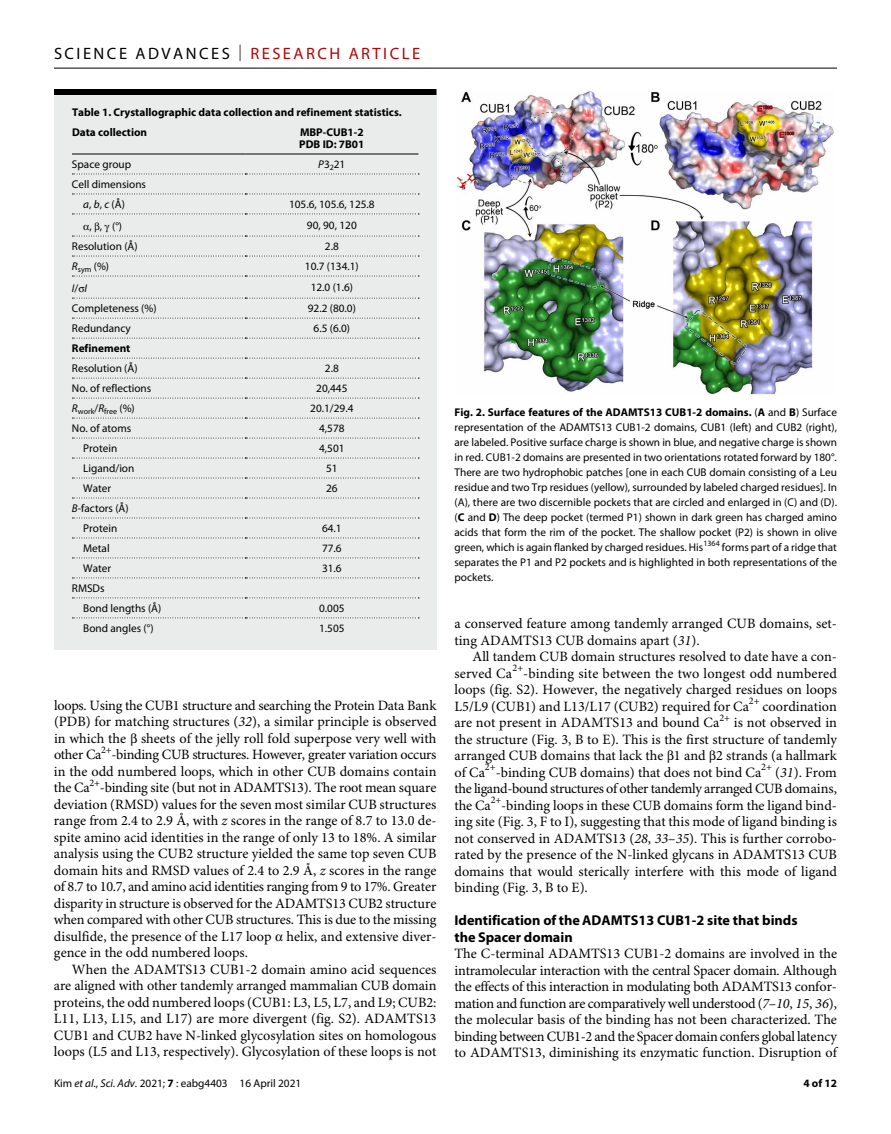
<style>
.page{position:relative;width:891px;height:1134px;background:#fff}
.page>*{position:absolute;margin:0;border:0;box-sizing:border-box;transform-origin:0 0}
.t1{font:16.5px "Myriad Pro";letter-spacing:.15em;color:#000}
.t2{font:14.25px/16.5px "Minion Pro";color:#000;text-align:justify}
.t3{font:700 14.25px/16.5px "Myriad Pro";color:#000}
.t4{font:11.25px/15px "Myriad Pro";color:#000}
.t5{font:700 11.25px/20px "Myriad Pro";color:#000}
.t6{font:italic 11.25px "Myriad Pro";color:#000}
.t7{font:7.95px "Myriad Pro";color:#000}
.s1{font-weight:300}
.s2{color:#b10508}
.s3{font-style:italic}
.s4{font-style:normal}
.s5{font-weight:700}
</style>
<div class="page">
<hr style="left:54px;top:68px;width:783px;height:1px;background:#000">
<div style="left:54px;top:90px;width:382px;height:560px;background:#eaebeb"></div>
<div style="left:54px;top:89px;width:382px;height:6px;background:#000"></div>
<hr style="left:72px;top:154px;width:173px;height:1px;background:#000">
<hr style="left:245px;top:154px;width:173px;height:1px;background:#000">
<svg style="left:72px;top:174px;width:347px;height:1px"></svg>
<svg style="left:72px;top:194px;width:347px;height:1px"></svg>
<svg style="left:72px;top:214px;width:347px;height:1px"></svg>
<svg style="left:72px;top:256px;width:347px;height:1px"></svg>
<svg style="left:72px;top:276px;width:347px;height:1px"></svg>
<svg style="left:72px;top:298px;width:347px;height:1px"></svg>
<svg style="left:72px;top:318px;width:347px;height:1px"></svg>
<svg style="left:72px;top:338px;width:347px;height:1px"></svg>
<svg style="left:72px;top:358px;width:347px;height:1px"></svg>
<svg style="left:72px;top:378px;width:347px;height:1px"></svg>
<svg style="left:72px;top:398px;width:347px;height:1px"></svg>
<svg style="left:72px;top:418px;width:347px;height:1px"></svg>
<svg style="left:72px;top:438px;width:347px;height:1px"></svg>
<svg style="left:72px;top:458px;width:347px;height:1px"></svg>
<svg style="left:72px;top:478px;width:347px;height:1px"></svg>
<svg style="left:72px;top:498px;width:347px;height:1px"></svg>
<svg style="left:72px;top:518px;width:347px;height:1px"></svg>
<svg style="left:72px;top:538px;width:347px;height:1px"></svg>
<svg style="left:72px;top:558px;width:347px;height:1px"></svg>
<svg style="left:72px;top:578px;width:347px;height:1px"></svg>
<svg style="left:72px;top:598px;width:347px;height:1px"></svg>
<svg style="left:72px;top:618px;width:347px;height:1px"></svg>
<img style="left:457px;top:91px;width:377px;height:303px">
<svg style="left:72px;top:235px;width:347px;height:2px"></svg>
<p class="t1" style="left:54px;top:40px;width:368px">SCIENCE ADVANCES <span class="s1">|</span> <span class="s2">RESEARCH ARTICLE</span></p>
<p class="t5" style="left:72px;top:101px;width:331px">Table 1. Crystallographic data collection and refinement statistics.<br>Data collection</p>
<p class="t5" style="left:299px;top:125px;width:67px;line-height:12px">MBP-CUB1-2<br>PDB ID: 7B01</p>
<p class="t4" style="left:72px;top:157px;width:61px">Space group</p>
<p class="t4" style="left:318px;top:157px;width:29px"><span class="s3">P</span>3<sub>2</sub>21</p>
<p class="t4" style="left:83px;top:174px;width:64px;line-height:20px;text-indent:-11px">Cell dimensions <span class="s3">a</span>, <span class="s3">b</span>, <span class="s3">c</span> (Å)</p>
<p class="t4" style="left:289px;top:197px;width:87px">105.6, 105.6, 125.8</p>
<p class="t4" style="left:90px;top:219px;width:34px">, , (°)</p>
<p class="t4" style="left:307px;top:218px;width:51px">90, 90, 120</p>
<p class="t4" style="left:72px;top:239px;width:67px">Resolution (Å)</p>
<p class="t4" style="left:325px;top:239px;width:15px">2.8</p>
<p class="t7" style="left:72px;top:263px;width:39px"><sup>R</sup>sym <sup>(%)</sup></p>
<p class="t4" style="left:305px;top:259px;width:55px">10.7 (134.1)</p>
<p class="t6" style="left:72px;top:280px;width:17px">I<span class="s4">/</span>▲I</p>
<p class="t4" style="left:311px;top:280px;width:44px">12.0 (1.6)</p>
<p class="t4" style="left:72px;top:301px;width:86px">Completeness (%)</p>
<p class="t4" style="left:308px;top:301px;width:50px">92.2 (80.0)</p>
<p class="t4" style="left:72px;top:321px;width:60px">Redundancy</p>
<p class="t4" style="left:314px;top:321px;width:38px">6.5 (6.0)</p>
<p class="t5" style="left:72px;top:337px;width:60px">Refinement</p>
<p class="t4" style="left:72px;top:361px;width:67px">Resolution (Å)</p>
<p class="t4" style="left:325px;top:361px;width:15px">2.8</p>
<p class="t4" style="left:72px;top:381px;width:81px">No. of reflections</p>
<p class="t4" style="left:316px;top:381px;width:33px">20,445</p>
<p class="t7" style="left:72px;top:405px;width:64px"><sup>R</sup>work<sup>/</sup><sup>R</sup>free <sup>(%)</sup></p>
<p class="t4" style="left:310px;top:401px;width:45px">20.1/29.4</p>
<p class="t4" style="left:72px;top:421px;width:61px">No. of atoms</p>
<p class="t4" style="left:319px;top:421px;width:27px">4,578</p>
<p class="t4" style="left:83px;top:441px;width:36px">Protein</p>
<p class="t4" style="left:319px;top:441px;width:27px">4,501</p>
<p class="t4" style="left:83px;top:461px;width:53px">Ligand/ion</p>
<p class="t4" style="left:326px;top:461px;width:13px">51</p>
<p class="t4" style="left:83px;top:481px;width:29px">Water</p>
<p class="t4" style="left:326px;top:481px;width:13px">26</p>
<p class="t4" style="left:72px;top:498px;width:58px;line-height:20px;text-align:center"><span class="s3">B</span>-factors (Å)<br>Protein</p>
<p class="t4" style="left:322px;top:521px;width:21px">64.1</p>
<p class="t4" style="left:83px;top:541px;width:28px">Metal</p>
<p class="t4" style="left:322px;top:541px;width:21px">77.6</p>
<p class="t4" style="left:83px;top:561px;width:29px">Water</p>
<p class="t4" style="left:322px;top:561px;width:21px">31.6</p>
<p class="t4" style="left:83px;top:578px;width:80px;line-height:20px;text-indent:-11px">RMSDs<br>Bond lengths (Å)</p>
<p class="t4" style="left:319px;top:601px;width:27px">0.005</p>
<p class="t4" style="left:83px;top:621px;width:72px">Bond angles (°)</p>
<p class="t4" style="left:319px;top:621px;width:27px">1.505</p>
<p class="t2" style="left:54px;top:698px;width:384px">loops. Using the CUB1 structure and searching the Protein Data Bank (PDB) for matching structures (<span class="s3">32</span>), a similar principle is observed in which the sheets of the jelly roll fold superpose very well with other Ca<sup>2+</sup>-binding CUB structures. However, greater variation occurs in the odd numbered loops, which in other CUB domains contain the Ca<sup>2+</sup>-binding site (but not in ADAMTS13). The root mean square deviation (RMSD) values for the seven most similar CUB structures range from 2.4 to 2.9 Å, with <span class="s3">z</span> scores in the range of 8.7 to 13.0 de&shy;spite amino acid identities in the range of only 13 to 18%. A similar analysis using the CUB2 structure yielded the same top seven CUB domain hits and RMSD values of 2.4 to 2.9 Å, <span class="s3">z</span> scores in the range of 8.7 to 10.7, and amino acid identities ranging from 9 to 17%. Greater disparity in structure is observed for the ADAMTS13 CUB2 structure when compared with other CUB structures. This is due to the missing disulfide, the presence of the L17 loop helix, and extensive diver&shy;gence in the odd numbered loops.</p>
<p class="t2" style="left:54px;top:962px;width:384px;text-indent:18px">When the ADAMTS13 CUB1-2 domain amino acid sequences are aligned with other tandemly arranged mammalian CUB domain proteins, the odd numbered loops (CUB1: L3, L5, L7, and L9; CUB2:<br>L11, L13, L15, and L17) are more divergent (fig. S2). ADAMTS13<br>CUB1 and CUB2 have N-linked glycosylation sites on homologous loops (L5 and L13, respectively). Glycosylation of these loops is not</p>
<p class="t4" style="left:54px;top:1076px;width:249px">Kim <span class="s3">et al</span>., <span class="s3">Sci. Adv.</span> 2021; <span class="s5">7</span> : eabg4403 16 April 2021</p>
<p class="t4" style="left:454px;top:404px;width:384px;text-align:justify"><span class="s5">Fig. 2. Surface features of the ADAMTS13 CUB1-2 domains.</span> (<span class="s5">A</span> and <span class="s5">B</span>) Surface representation of the ADAMTS13 CUB1-2 domains, CUB1 (left) and CUB2 (right), are labeled. Positive surface charge is shown in blue, and negative charge is shown in red. CUB1-2 domains are presented in two orientations rotated forward by 180°.<br>There are two hydrophobic patches [one in each CUB domain consisting of a Leu residue and two Trp residues (yellow), surrounded by labeled charged residues]. In (A), there are two discernible pockets that are circled and enlarged in (C) and (D). (<span class="s5">C</span> and <span class="s5">D</span>) The deep pocket (termed P1) shown in dark green has charged amino acids that form the rim of the pocket. The shallow pocket (P2) is shown in olive green, which is again flanked by charged residues. His<sup>1364</sup> forms part of a ridge that separates the P1 and P2 pockets and is highlighted in both representations of the pockets.</p>
<p class="t2" style="left:454px;top:617px;width:384px">a conserved feature among tandemly arranged CUB domains, set&shy;ting ADAMTS13 CUB domains apart (<span class="s3">31</span>).</p>
<p class="t2" style="left:454px;top:650px;width:384px;text-indent:18px">All tandem CUB domain structures resolved to date have a con&shy;served Ca<sup>2+</sup>-binding site between the two longest odd numbered loops (fig. S2). However, the negatively charged residues on loops L5/L9 (CUB1) and L13/L17 (CUB2) required for Ca<sup>2+</sup> coordination are not present in ADAMTS13 and bound Ca<sup>2+</sup> is not observed in the structure (Fig. 3, B to E). This is the first structure of tandemly arranged CUB domains that lack the 1 and 2 strands (a hallmark of Ca<sup>2+</sup>-binding CUB domains) that does not bind Ca<sup>2+</sup> (<span class="s3">31</span>). From the ligand-bound structures of other tandemly arranged CUB domains, the Ca<sup>2+</sup>-binding loops in these CUB domains form the ligand bind&shy;ing site (Fig. 3, F to I), suggesting that this mode of ligand binding is not conserved in ADAMTS13 (<span class="s3">28</span>, <span class="s3">33</span>–<span class="s3">35</span>). This is further corrobo&shy;rated by the presence of the N-linked glycans in ADAMTS13 CUB domains that would sterically interfere with this mode of ligand binding (Fig. 3, B to E).</p>
<p class="t3" style="left:455px;top:911px;width:345px">Identification of the ADAMTS13 CUB1-2 site that binds the Spacer domain</p>
<p class="t2" style="left:455px;top:947px;width:384px">The C-terminal ADAMTS13 CUB1-2 domains are involved in the intramolecular interaction with the central Spacer domain. Although the effects of this interaction in modulating both ADAMTS13 confor&shy;mation and function are comparatively well understood (<span class="s3">7</span>–<span class="s3">10</span>, <span class="s3">15</span>, <span class="s3">36</span>), the molecular basis of the binding has not been characterized. The binding between CUB1-2 and the Spacer domain confers global latency to ADAMTS13, diminishing its enzymatic function. Disruption of</p>
<p class="t5" style="left:803px;top:1072px;width:35px">4 of 12</p>
</div>
